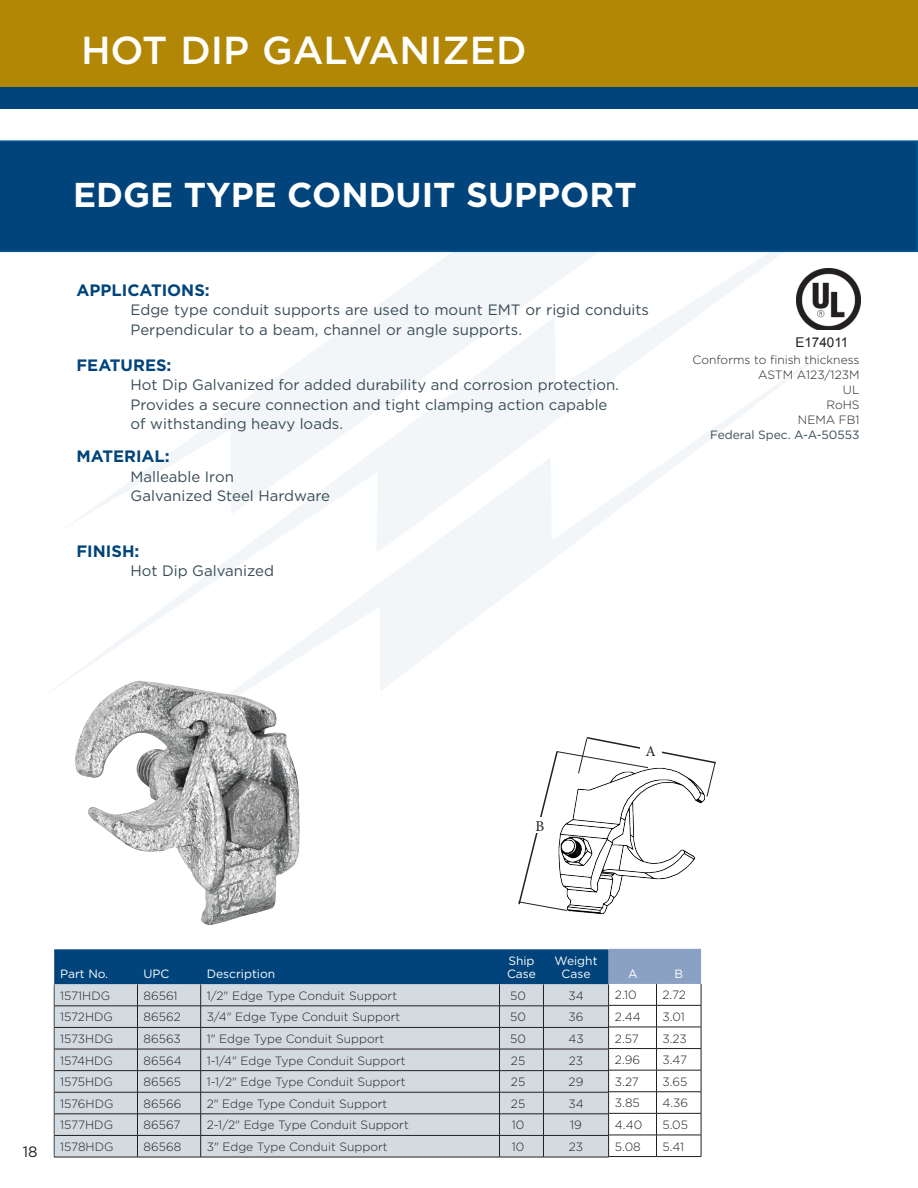
<style>
.page{position:relative;width:918px;height:1188px;background:#fff}
.page>*{position:absolute;margin:0;border:0;box-sizing:border-box;transform-origin:0 0}
.t1{font:500 39px "Gotham";color:#fff}
.t2{font:700 34.5px "Gotham";color:#fff}
.t3{font:700 16.5px "Gotham";color:#00447b}
.t4{font:15px/19.5px "Gotham";color:#384c56}
.t5{font:15px "Gotham";color:#231f20}
.t6{font:15px "Minion Pro";color:#231f20}
.t7{font:13.5px "Arial";color:#231f20}
.t8{font:300 12px/15px "Gotham";color:#231f20;text-align:right}
.t9{font:12px/13.5px "Gotham";color:#fff}
.t10{font:12px "Gotham";color:#384c56}
</style>
<div class="page">
<div style="left:0;top:0;width:918px;height:89px;background:#b28705"></div>
<svg style="left:35px;top:252px;width:844px;height:437px"></svg>
<svg style="left:151px;top:335px;width:697px;height:356px"></svg>
<img style="left:796px;top:268px;width:64px;height:62px">
<div style="left:0;top:140px;width:918px;height:112px;background:#00447b"></div>
<div style="left:0;top:88px;width:918px;height:21px;background:#00447b"></div>
<hr style="left:54px;top:1157px;width:84px;height:1px;background:#231f20">
<hr style="left:138px;top:1157px;width:63px;height:1px;background:#231f20">
<hr style="left:201px;top:1157px;width:299px;height:1px;background:#231f20">
<hr style="left:500px;top:1157px;width:43px;height:1px;background:#231f20">
<hr style="left:543px;top:1157px;width:66px;height:1px;background:#231f20">
<svg style="left:54px;top:949px;width:648px;height:208px;background:#b0c0cc"></svg>
<hr style="left:657px;top:1156px;width:44px;height:1px;background:#231f20">
<img style="left:74px;top:681px;width:226px;height:244px">
<svg style="left:518px;top:737px;width:198px;height:174px"></svg>
<div style="left:640px;top:742px;width:22px;height:16px;background:#fff"></div>
<h1 class="t1" style="left:81px;top:25px;width:447px">HOT DIP GALVANIZED</h1>
<h2 class="t2" style="left:73px;top:172px;width:565px">EDGE TYPE CONDUIT SUPPORT</h2>
<h3 class="t3" style="left:76px;top:279px;width:135px">APPLICATIONS:</h3>
<p class="t4" style="left:130px;top:300px;width:520px">Edge type conduit supports are used to mount EMT or rigid conduits<br>Perpendicular to a beam, channel or angle supports.</p>
<h3 class="t3" style="left:76px;top:354px;width:97px">FEATURES:</h3>
<p class="t4" style="left:130px;top:375px;width:490px">Hot Dip Galvanized for added durability and corrosion protection.<br>Provides a secure connection and tight clamping action capable of withstanding heavy loads.</p>
<h3 class="t3" style="left:76px;top:446px;width:95px">MATERIAL:</h3>
<p class="t4" style="left:130px;top:467px;width:201px">Malleable Iron<br>Galvanized Steel Hardware</p>
<h3 class="t3" style="left:76px;top:540px;width:64px">FINISH:</h3>
<p class="t4" style="left:130px;top:561px;width:145px">Hot Dip Galvanized</p>
<p class="t7" style="left:795px;top:334px;width:55px">E174011</p>
<p class="t8" style="left:693px;top:352px;width:168px">Conforms to finish thickness<br>ASTM A123/123M<br>UL<br>RoHS<br>NEMA FB1</p>
<p class="t10" style="left:710px;top:427px;width:151px">Federal Spec. A-A-50553</p>
<p class="t6" style="left:536px;top:816px;width:10px">B</p>
<p class="t6" style="left:646px;top:741px;width:12px">A</p>
<p class="t5" style="left:23px;top:1142px;width:16px">18</p>
<p class="t9" style="left:60px;top:967px;width:50px">Part No.</p>
<p class="t9" style="left:144px;top:967px;width:27px">UPC</p>
<p class="t9" style="left:207px;top:967px;width:70px">Description</p>
<p class="t9" style="left:507px;top:954px;width:30px">Ship<br>Case</p>
<p class="t9" style="left:555px;top:954px;width:44px;text-align:center">Weight<br>Case</p>
<p class="t8" style="left:60px;top:988px;width:52px">1571HDG</p>
<p class="t8" style="left:144px;top:988px;width:36px">86561</p>
<p class="t8" style="left:207px;top:988px;width:192px">1/2" Edge Type Conduit Support</p>
<p class="t8" style="left:510px;top:988px;width:17px">50</p>
<p class="t8" style="left:568px;top:988px;width:17px">34</p>
<p class="t8" style="left:60px;top:1009px;width:54px">1572HDG</p>
<p class="t8" style="left:144px;top:1009px;width:39px">86562</p>
<p class="t8" style="left:207px;top:1009px;width:195px">3/4" Edge Type Conduit Support</p>
<p class="t8" style="left:510px;top:1009px;width:17px">50</p>
<p class="t8" style="left:569px;top:1009px;width:17px">36</p>
<p class="t8" style="left:60px;top:1031px;width:54px">1573HDG</p>
<p class="t8" style="left:144px;top:1031px;width:39px">86563</p>
<p class="t8" style="left:207px;top:1031px;width:179px">1" Edge Type Conduit Support</p>
<p class="t8" style="left:510px;top:1031px;width:17px">50</p>
<p class="t8" style="left:568px;top:1031px;width:17px">43</p>
<p class="t8" style="left:60px;top:1053px;width:54px">1574HDG</p>
<p class="t8" style="left:144px;top:1053px;width:40px">86564</p>
<p class="t8" style="left:207px;top:1053px;width:201px">1-1/4" Edge Type Conduit Support</p>
<p class="t8" style="left:511px;top:1053px;width:16px">25</p>
<p class="t8" style="left:569px;top:1053px;width:16px">23</p>
<p class="t8" style="left:60px;top:1074px;width:54px">1575HDG</p>
<p class="t8" style="left:144px;top:1074px;width:39px">86565</p>
<p class="t8" style="left:207px;top:1074px;width:201px">1-1/2" Edge Type Conduit Support</p>
<p class="t8" style="left:511px;top:1074px;width:16px">25</p>
<p class="t8" style="left:569px;top:1074px;width:16px">29</p>
<p class="t8" style="left:60px;top:1096px;width:55px">1576HDG</p>
<p class="t8" style="left:144px;top:1096px;width:39px">86566</p>
<p class="t8" style="left:207px;top:1096px;width:182px">2" Edge Type Conduit Support</p>
<p class="t8" style="left:511px;top:1096px;width:16px">25</p>
<p class="t8" style="left:568px;top:1096px;width:17px">34</p>
<p class="t8" style="left:60px;top:1117px;width:54px">1577HDG</p>
<p class="t8" style="left:144px;top:1117px;width:38px">86567</p>
<p class="t8" style="left:207px;top:1117px;width:204px">2-1/2" Edge Type Conduit Support</p>
<p class="t8" style="left:512px;top:1117px;width:14px">10</p>
<p class="t8" style="left:570px;top:1117px;width:13px">19</p>
<p class="t8" style="left:60px;top:1139px;width:55px">1578HDG</p>
<p class="t8" style="left:144px;top:1139px;width:39px">86568</p>
<p class="t8" style="left:207px;top:1139px;width:182px">3" Edge Type Conduit Support</p>
<p class="t8" style="left:512px;top:1139px;width:14px">10</p>
<p class="t8" style="left:569px;top:1139px;width:16px">23</p>
<p class="t9" style="left:628px;top:967px;width:11px">A</p>
<p class="t9" style="left:674px;top:967px;width:10px">B</p>
<p class="t8" style="left:615px;top:987px;width:23px">2.10</p>
<p class="t8" style="left:663px;top:987px;width:25px">2.72</p>
<p class="t8" style="left:615px;top:1009px;width:27px">2.44</p>
<p class="t8" style="left:663px;top:1009px;width:24px">3.01</p>
<p class="t8" style="left:615px;top:1030px;width:25px">2.57</p>
<p class="t8" style="left:663px;top:1030px;width:26px">3.23</p>
<p class="t8" style="left:615px;top:1052px;width:27px">2.96</p>
<p class="t8" style="left:663px;top:1052px;width:26px">3.47</p>
<p class="t8" style="left:615px;top:1074px;width:26px">3.27</p>
<p class="t8" style="left:663px;top:1074px;width:27px">3.65</p>
<p class="t8" style="left:615px;top:1095px;width:26px">3.85</p>
<p class="t8" style="left:663px;top:1095px;width:27px">4.36</p>
<p class="t8" style="left:615px;top:1117px;width:29px">4.40</p>
<p class="t8" style="left:663px;top:1117px;width:27px">5.05</p>
<p class="t8" style="left:615px;top:1138px;width:27px">5.08</p>
<p class="t8" style="left:663px;top:1138px;width:23px">5.41</p>
</div>
